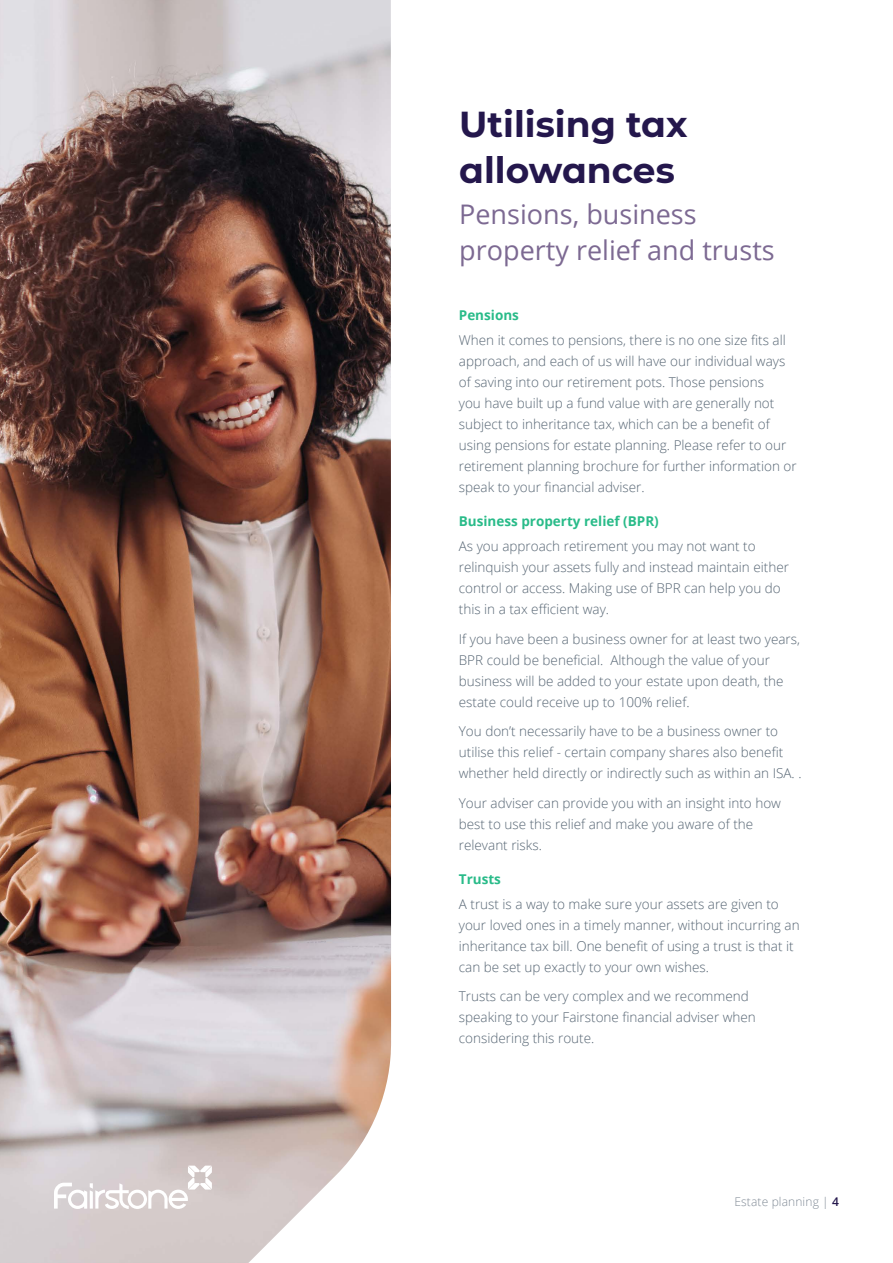
<style>
.page{position:relative;width:893px;height:1263px;background:#fff}
.page>*{position:absolute;margin:0;border:0;box-sizing:border-box;transform-origin:0 0}
.t1{font:700 36px/46.5px "Montserrat";color:#24174c}
.t2{font:27px/36px "Open Sans";color:#7c6992}
.t3{font:300 13.5px/21px "Open Sans";color:#566573}
.t4{font:700 13.5px "Open Sans";color:#29bb89}
.t5{font:300 12px "Open Sans";letter-spacing:.01em;color:#818b96}
.s1{font-weight:600;color:#24174c}
</style>
<div class="page">
<img style="left:0;top:0;width:391px;height:1263px">
<svg style="left:54px;top:1165px;width:158px;height:44px"></svg>
<h1 class="t1" style="left:459px;top:99px;width:230px">Utilising tax allowances</h1>
<h2 class="t2" style="left:459px;top:195px;width:317px">Pensions, business property relief and trusts</h2>
<p class="t4" style="left:459px;top:305px;width:62px">Pensions</p>
<p class="t3" style="left:459px;top:329px;width:339px">When it comes to pensions, there is no one size fits all approach, and each of us will have our individual ways of saving into our retirement pots. Those pensions<br>you have built up a fund value with are generally not subject to inheritance tax, which can be a benefit of using pensions for estate planning. Please refer to our retirement planning brochure for further information or speak to your financial adviser.</p>
<p class="t4" style="left:459px;top:511px;width:201px">Business property relief (BPR)</p>
<p class="t3" style="left:459px;top:535px;width:332px">As you approach retirement you may not want to relinquish your assets fully and instead maintain either control or access. Making use of BPR can help you do this in a tax efficient way.</p>
<p class="t3" style="left:459px;top:628px;width:343px">If you have been a business owner for at least two years, BPR could be beneficial. Although the value of your business will be added to your estate upon death, the estate could receive up to 100% relief.</p>
<p class="t3" style="left:459px;top:720px;width:344px">You don’t necessarily have to be a business owner to utilise this relief - certain company shares also benefit whether held directly or indirectly such as within an ISA. .</p>
<p class="t3" style="left:459px;top:792px;width:324px">Your adviser can provide you with an insight into how best to use this relief and make you aware of the relevant risks.</p>
<p class="t4" style="left:459px;top:869px;width:44px">Trusts</p>
<p class="t3" style="left:459px;top:893px;width:342px">A trust is a way to make sure your assets are given to your loved ones in a timely manner, without incurring an inheritance tax bill. One benefit of using a trust is that it can be set up exactly to your own wishes.</p>
<p class="t3" style="left:459px;top:985px;width:298px">Trusts can be very complex and we recommend speaking to your Fairstone financial adviser when considering this route.</p>
<p class="t5" style="left:734px;top:1194px;width:106px">Estate planning | <span class="s1">4</span></p>
</div>
